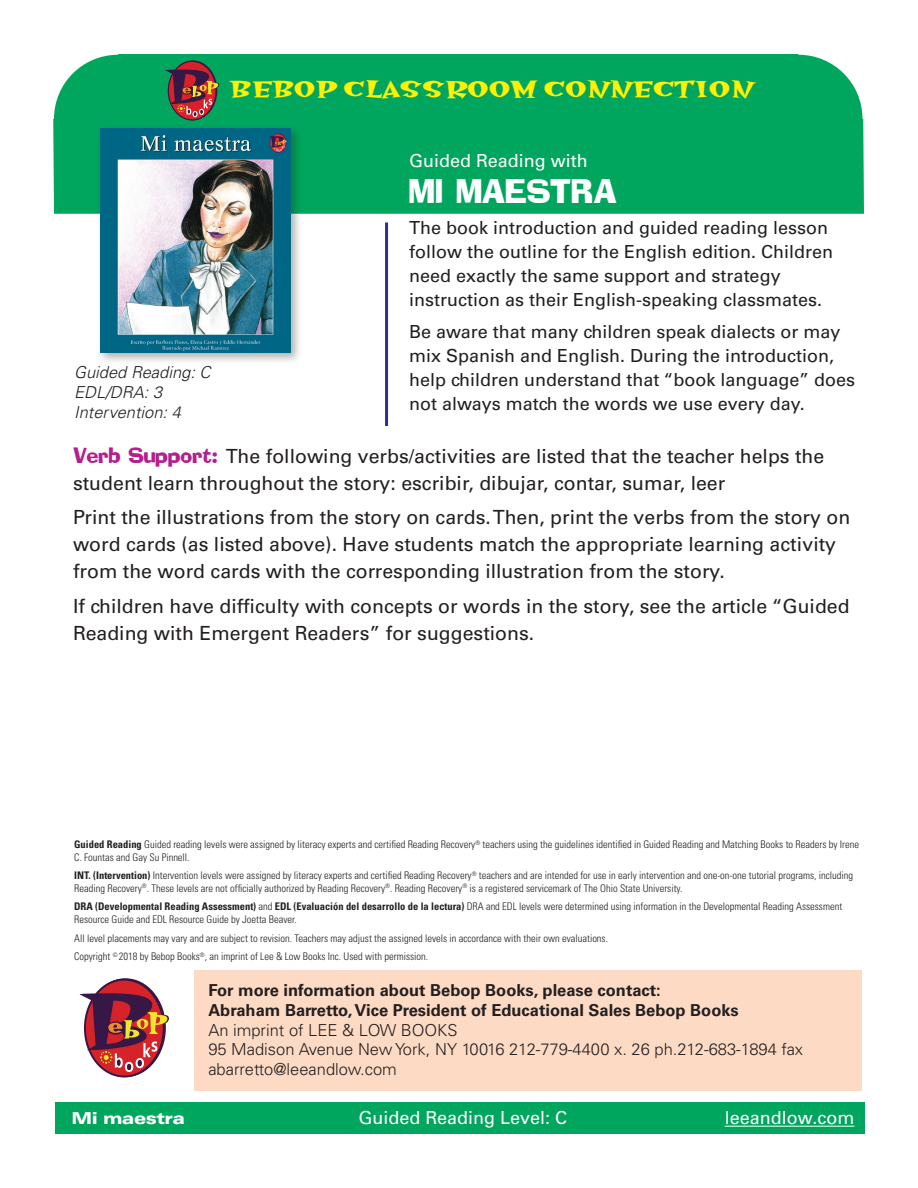
<style>
.page{position:relative;width:918px;height:1188px;background:#fff}
.page>*{position:absolute;margin:0;border:0;box-sizing:border-box;transform-origin:0 0}
.Header_book_title{font:30px "Addled";color:#fff}
.Numbered_Paragraphs{font:26.4px "Hotsy Totsy Bold Mv B";color:#fff101}
.cross_curricular_par{font:19.5px/27px "Univers";color:#231f20}
.Spanish_language_edi{font:18px/24px "Univers";color:#231f20}
.t1{font:18px "Univers";color:#fff}
.contact_info{font:700 16.5px/19.8px "Univers";color:#231f20}
.Spanish_edition_desc{font:italic 300 16.5px/19.8px "Univers";color:#231f20}
.contact_info-2{font:300 16.5px "Univers";color:#231f20}
.t2{font:900 expanded 16.5px "Univers";letter-spacing:-.025em;color:#fff}
.credits{font:300 condensed 10.5px/12.6px "Univers";color:#231f20}
.s1{font-family:"Addled";color:#b41e8d}
.s2{font-weight:700}
.s3{font-weight:300}
</style>
<div class="page">
<div style="left:53px;top:54px;width:811px;height:160px;background:#00a65d"></div>
<svg style="left:168px;top:61px;width:48px;height:59px"></svg>
<svg style="left:165px;top:70px;width:54px;height:47px;background:#784b43"></svg>
<div style="left:55px;top:1102px;width:810px;height:31px;background:#00a65d"></div>
<hr style="left:725px;top:1126px;width:129px;height:1px;background:#fff">
<hr style="left:385px;top:222px;width:3px;height:204px;background:#2e3092">
<div style="left:96px;top:125px;width:207px;height:240px;background:#231f20;opacity:.35"></div>
<img style="left:100px;top:128px;width:190px;height:225px">
<div style="left:195px;top:970px;width:667px;height:121px;background:#fddac4"></div>
<svg style="left:85px;top:980px;width:79px;height:97px"></svg>
<svg style="left:80px;top:993px;width:89px;height:79px"></svg>
<p class="Numbered_Paragraphs" style="left:230px;top:75px;width:525px">BEBOP CLASSROOM CONNECTION</p>
<p class="Spanish_edition_desc" style="left:74px;top:362px;width:138px">Guided Reading: C<br>EDL/DRA: 3</p>
<p class="Spanish_edition_desc" style="left:74px;top:402px;width:108px">Intervention: 4</p>
<p class="t1" style="left:409px;top:150px;width:180px">Guided Reading with</p>
<p class="Header_book_title" style="left:409px;top:172px;width:209px">MI MAESTRA</p>
<p class="Spanish_language_edi" style="left:409px;top:216px;width:426px">The book introduction and guided reading lesson follow the outline for the English edition. Children need exactly the same support and strategy instruction as their English-speaking classmates.</p>
<p class="Spanish_language_edi" style="left:409px;top:320px;width:448px">Be aware that many children speak dialects or may mix Spanish and English. During the introduction, help children understand that “book language” does not always match the words we use every day.</p>
<p class="cross_curricular_par" style="left:73px;top:442px;width:753px"><span class="s1">Verb Support:</span> The following verbs/activities are listed that the teacher helps the student learn throughout the story: escribir, dibujar, contar, sumar, leer</p>
<p class="cross_curricular_par" style="left:73px;top:504px;width:779px">Print the illustrations from the story on cards. Then, print the verbs from the story on word cards (as listed above). Have students match the appropriate learning activity from the word cards with the corresponding illustration from the story.</p>
<p class="cross_curricular_par" style="left:73px;top:592px;width:778px">If children have difficulty with concepts or words in the story, see the article “Guided<br>Reading with Emergent Readers” for suggestions.</p>
<p class="credits" style="left:74px;top:838px;width:786px"><span class="s2">Guided Reading</span> Guided reading levels were assigned by literacy experts and certified Reading Recovery<sup>®</sup> teachers using the guidelines identified in Guided Reading and Matching Books to Readers by Irene<br>C. Fountas and Gay Su Pinnell.</p>
<p class="credits" style="left:74px;top:869px;width:780px"><span class="s2">INT. (Intervention)</span> Intervention levels were assigned by literacy experts and certified Reading Recovery<sup>®</sup> teachers and are intended for use in early intervention and one-on-one tutorial programs, including<br>Reading Recovery<sup>®</sup>. These levels are not officially authorized by Reading Recovery<sup>®</sup>. Reading Recovery<sup>®</sup> is a registered servicemark of The Ohio State University.</p>
<p class="credits" style="left:74px;top:900px;width:770px"><span class="s2">DRA (Developmental Reading Assessment)</span> and <span class="s2">EDL (Evaluación del desarrollo de la lectura)</span> DRA and EDL levels were determined using information in the Developmental Reading Assessment<br>Resource Guide and EDL Resource Guide by Joetta Beaver.</p>
<p class="credits" style="left:74px;top:932px;width:535px">All level placements may vary and are subject to revision. Teachers may adjust the assigned levels in accordance with their own evaluations.</p>
<p class="credits" style="left:74px;top:950px;width:355px">Copyright <sup>©</sup> 2018 by Bebop Books<sup>®</sup>, an imprint of Lee &amp; Low Books Inc. Used with permission.</p>
<p class="contact_info" style="left:208px;top:981px;width:596px">For more information about Bebop Books, please contact:<br>Abraham Barretto, Vice President of Educational Sales Bebop Books<br><span class="s3">An imprint of LEE &amp; LOW BOOKS<br>95 Madison Avenue New York, NY 10016 212-779-4400 x. 26 ph.212-683-1894 fax</span></p>
<p class="contact_info-2" style="left:208px;top:1059px;width:190px">abarretto@leeandlow.com</p>
<p class="t2" style="left:71px;top:1109px;width:115px">Mi maestra</p>
<p class="t1" style="left:359px;top:1107px;width:210px">Guided Reading Level: C</p>
<p class="t1" style="left:725px;top:1107px;width:131px">leeandlow.com</p>
</div>
